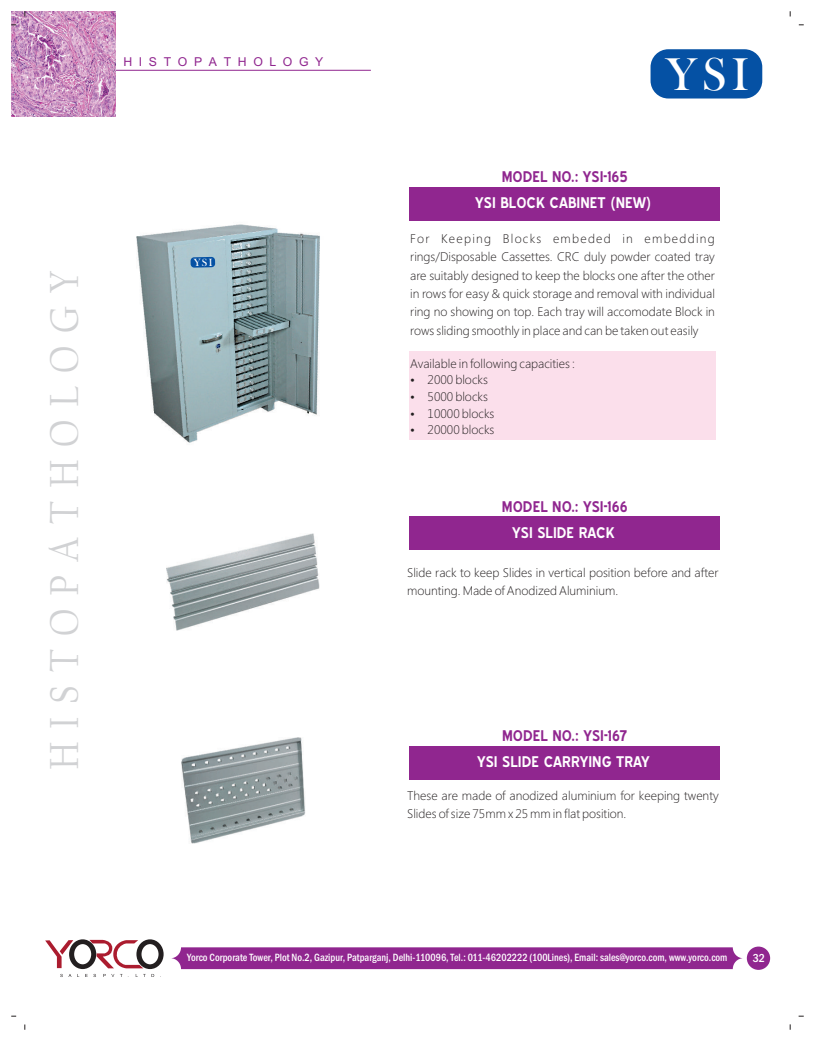
<style>
.page{position:relative;width:815px;height:1041px;background:#fff}
.page>*{position:absolute;margin:0;border:0;box-sizing:border-box;transform-origin:0 0}
.t1{font:47.5px "Bask Old Face";color:#fff}
.t2{font:42.12px "Californian FB";letter-spacing:.34em;color:#d1d2d4;scale:.9 1}
.t3{font:18.75px "Browallia UPC";letter-spacing:.355em;color:#90268f}
.t4{font:700 15px "Blue Highway";color:#fff}
.t5{font:700 15px "Blue Highway";color:#90268f}
.t6{font:300 12.5px/18.2px "Segoe UI";color:#231f20}
.t7{font:500 condensed 12px "Franklin Gothic";color:#fff}
.t8{font:500 condensed 10.88px "Franklin Gothic";color:#fff;scale:.94 1}
</style>
<div class="page">
<div style="left:409px;top:351px;width:306px;height:89px;background:#fbdfeb"></div>
<img style="left:136px;top:224px;width:184px;height:219px">
<img style="left:167px;top:533px;width:152px;height:97px">
<img style="left:181px;top:738px;width:124px;height:106px">
<div style="left:171px;top:947px;width:572px;height:22px;background:#90268f;border-radius:11px"></div>
<div style="left:746px;top:946px;width:24px;height:23px;background:#90268f;border-radius:50%"></div>
<svg style="left:45px;top:940px;width:28px;height:28px"></svg>
<div style="left:69px;top:939px;width:27px;height:30px;border:5px solid #231f20;border-radius:50%"></div>
<svg style="left:89px;top:939px;width:54px;height:29px"></svg>
<div style="left:136px;top:939px;width:27px;height:30px;border:5px solid #231f20;border-radius:50%"></div>
<svg style="left:60px;top:974px;width:101px;height:3px"></svg>
<hr style="left:114px;top:70px;width:257px;height:1px;background:#90268f">
<img style="left:11px;top:11px;width:104px;height:105px">
<div style="left:409px;top:187px;width:310px;height:33px;background:#90268f"></div>
<div style="left:409px;top:517px;width:310px;height:33px;background:#90268f"></div>
<div style="left:409px;top:746px;width:310px;height:33px;background:#90268f"></div>
<div style="left:650px;top:49px;width:112px;height:49px;background:#0551a4;border:4px solid #0551a4;border-radius:16px"></div>
<svg style="left:190px;top:257px;width:25px;height:11px"></svg>
<h3 class="t3" style="left:123px;top:51px;width:201px">HISTOPATHOLOGY</h3>
<h2 class="t2" style="left:47px;top:770px;width:557px;rotate:-90deg">HISTOPATHOLOGY</h2>
<h1 class="t1" style="left:665px;top:57px;width:85px">YSI</h1>
<p class="t5" style="left:501px;top:171px;width:128px">MODEL NO.: YSI-165</p>
<p class="t4" style="left:475px;top:196px;width:178px">YSI BLOCK CABINET (NEW)</p>
<p class="t6" style="left:410px;top:231px;width:306px;text-align:justify">For Keeping Blocks embeded in embedding rings/Disposable Cassettes. CRC duly powder coated tray are suitably designed to keep the blocks one after the other in rows for easy &amp; quick storage and removal with individual ring no showing on top. Each tray will accomodate Block in rows sliding smoothly in place and can be taken out easily</p>
<p class="t6" style="left:427px;top:356px;width:149px;line-height:16.6px;text-indent:-17px">Available in following capacities :<br>2000 blocks<br>5000 blocks<br>10000 blocks<br>20000 blocks</p>
<p class="t5" style="left:502px;top:500px;width:127px">MODEL NO.: YSI-166</p>
<p class="t4" style="left:512px;top:526px;width:104px">YSI SLIDE RACK</p>
<p class="t6" style="left:407px;top:564px;width:313px">Slide rack to keep Slides in vertical position before and after mounting. Made of Anodized Aluminium.</p>
<p class="t5" style="left:502px;top:729px;width:127px">MODEL NO.: YSI-167</p>
<p class="t4" style="left:477px;top:755px;width:174px">YSI SLIDE CARRYING TRAY</p>
<p class="t6" style="left:407px;top:787px;width:313px">These are made of anodized aluminium for keeping twenty<br>Slides of size 75mm x 25 mm in flat position.</p>
<p class="t8" style="left:187px;top:953px;width:576px">Yorco Corporate Tower, Plot No.2, Gazipur, Patparganj, Delhi-110096, Tel.: 011-46202222 (100Lines), Email: sales@yorco.com, www.yorco.com</p>
<p class="t7" style="left:752px;top:953px;width:14px">32</p>
</div>
